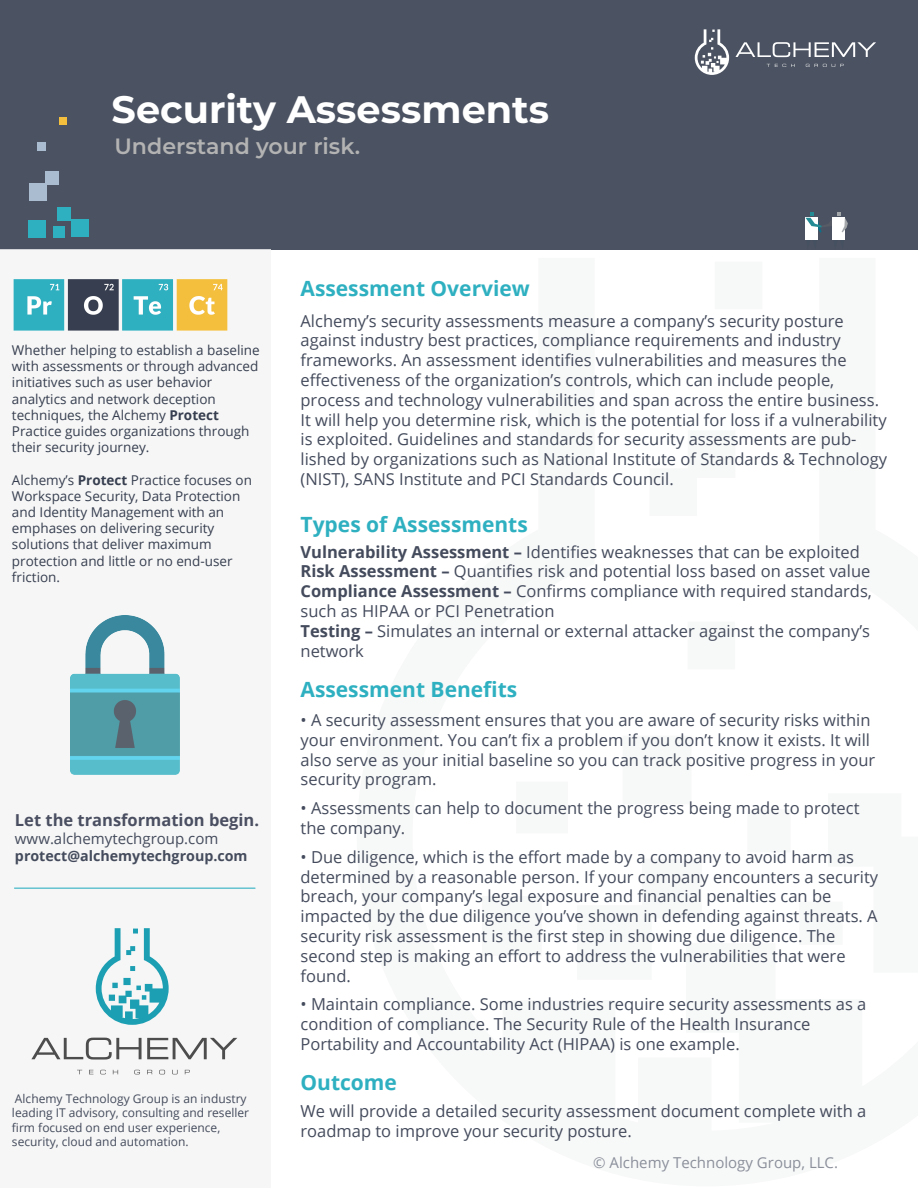
<style>
.page{position:relative;width:918px;height:1188px;background:#fff}
.page>*{position:absolute;margin:0;border:0;box-sizing:border-box;transform-origin:0 0}
.t1{font:700 38.25px "Montserrat";color:#fff}
.t2{font:600 22.2px "Montserrat";color:#b3b3b3}
.t3{font:700 21px "Open Sans";color:#2eb0c1}
.t4{font:16.5px/19.8px "Open Sans";color:#444b5c}
.t5{font:700 16.5px "Open Sans";color:#4a4f61}
.t6{font:15px "Open Sans";color:#444b5d}
.t7{font:15px "Open Sans";color:#444b5c}
.t8{font:700 14.25px "Open Sans";color:#444b5c}
.t9{font:13.5px/16.2px "Open Sans";color:#363e4f}
.t10{font:12px/14.4px "Open Sans";color:#444b5c}
.s1{font-weight:700}
</style>
<div class="page">
<div style="left:0;top:0;width:918px;height:250px;background:#4b5261"></div>
<div style="left:0;top:250px;width:271px;height:938px;background:#f4f4f4"></div>
<svg style="left:806px;top:212px;width:42px;height:28px"></svg>
<div style="left:28px;top:220px;width:18px;height:18px;background:#2eb0c1"></div>
<div style="left:53px;top:226px;width:11px;height:12px;background:#2eb0c1"></div>
<div style="left:71px;top:220px;width:17px;height:17px;background:#2eb0c1"></div>
<div style="left:58px;top:207px;width:13px;height:13px;background:#2eb0c1"></div>
<div style="left:29px;top:183px;width:17px;height:17px;background:#a9bcd0"></div>
<div style="left:46px;top:171px;width:13px;height:13px;background:#a9bcd0"></div>
<div style="left:59px;top:118px;width:7px;height:7px;background:#f4bf3d"></div>
<div style="left:38px;top:143px;width:8px;height:8px;background:#a9bcd0"></div>
<hr style="left:14px;top:888px;width:241px;height:1px;background:#2eb0c1">
<img style="left:13px;top:279px;width:215px;height:52px">
<svg style="left:695px;top:29px;width:34px;height:46px"></svg>
<svg style="left:735px;top:42px;width:141px;height:15px"></svg>
<svg style="left:767px;top:64px;width:77px;height:3px"></svg>
<svg style="left:96px;top:928px;width:73px;height:97px"></svg>
<svg style="left:31px;top:1038px;width:206px;height:22px"></svg>
<svg style="left:77px;top:1070px;width:113px;height:4px"></svg>
<img style="left:71px;top:615px;width:109px;height:159px">
<h1 class="t1" style="left:112px;top:82px;width:439px">Security Assessments</h1>
<h2 class="t2" style="left:114px;top:130px;width:247px">Understand your risk.</h2>
<p class="t9" style="left:12px;top:342px;width:249px">Whether helping to establish a baseline with assessments or through advanced initiatives such as user behavior analytics and network deception techniques, the Alchemy <span class="s1">Protect </span>Practice guides organizations through their security journey.</p>
<p class="t9" style="left:12px;top:471px;width:242px">Alchemy’s <span class="s1">Protect</span> Practice focuses on<br>Workspace Security, Data Protection and Identity Management with an emphases on delivering security solutions that deliver maximum protection and little or no end-user friction.</p>
<p class="t5" style="left:15px;top:809px;width:246px">Let the transformation begin.</p>
<p class="t7" style="left:15px;top:829px;width:205px">www.alchemytechgroup.com</p>
<p class="t8" style="left:15px;top:846px;width:234px">protect@alchemytechgroup.com</p>
<p class="t10" style="left:12px;top:1091px;width:239px">Alchemy Technology Group is an industry leading IT advisory, consulting and reseller firm focused on end user experience, security, cloud and automation.</p>
<p class="t3" style="left:301px;top:274px;width:231px">Assessment Overview</p>
<p class="t4" style="left:301px;top:310px;width:588px">Alchemy’s security assessments measure a company’s security posture against industry best practices, compliance requirements and industry frameworks. An assessment identifies vulnerabilities and measures the effectiveness of the organization’s controls, which can include people, process and technology vulnerabilities and span across the entire business.<br>It will help you determine risk, which is the potential for loss if a vulnerability is exploited. Guidelines and standards for security assessments are pub&shy;lished by organizations such as National Institute of Standards &amp; Technology (NIST), SANS Institute and PCI Standards Council.</p>
<p class="t3" style="left:301px;top:509px;width:229px">Types of Assessments</p>
<p class="t4" style="left:301px;top:541px;width:573px"><span class="s1">Vulnerability Assessment –</span> Identifies weaknesses that can be exploited <span class="s1">Risk Assessment –</span> Quantifies risk and potential loss based on asset value <span class="s1">Compliance Assessment –</span> Confirms compliance with required standards, such as HIPAA or PCI Penetration<br><span class="s1">Testing –</span> Simulates an internal or external attacker against the company’s network</p>
<p class="t3" style="left:301px;top:675px;width:218px">Assessment Benefits</p>
<p class="t4" style="left:301px;top:710px;width:576px">• A security assessment ensures that you are aware of security risks within your environment. You can’t fix a problem if you don’t know it exists. It will also serve as your initial baseline so you can track positive progress in your security program.</p>
<p class="t4" style="left:301px;top:798px;width:560px">• Assessments can help to document the progress being made to protect the company.</p>
<p class="t4" style="left:301px;top:846px;width:579px">• Due diligence, which is the effort made by a company to avoid harm as determined by a reasonable person. If your company encounters a security breach, your company’s legal exposure and financial penalties can be impacted by the due diligence you’ve shown in defending against threats. A security risk assessment is the first step in showing due diligence. The second step is making an effort to address the vulnerabilities that were found.</p>
<p class="t4" style="left:301px;top:994px;width:567px">• Maintain compliance. Some industries require security assessments as a condition of compliance. The Security Rule of the Health Insurance<br>Portability and Accountability Act (HIPAA) is one example.</p>
<p class="t3" style="left:301px;top:1068px;width:98px">Outcome</p>
<p class="t4" style="left:301px;top:1101px;width:567px">We will provide a detailed security assessment document complete with a roadmap to improve your security posture.</p>
<p class="t6" style="left:593px;top:1153px;width:246px">© Alchemy Technology Group, LLC.</p>
</div>
